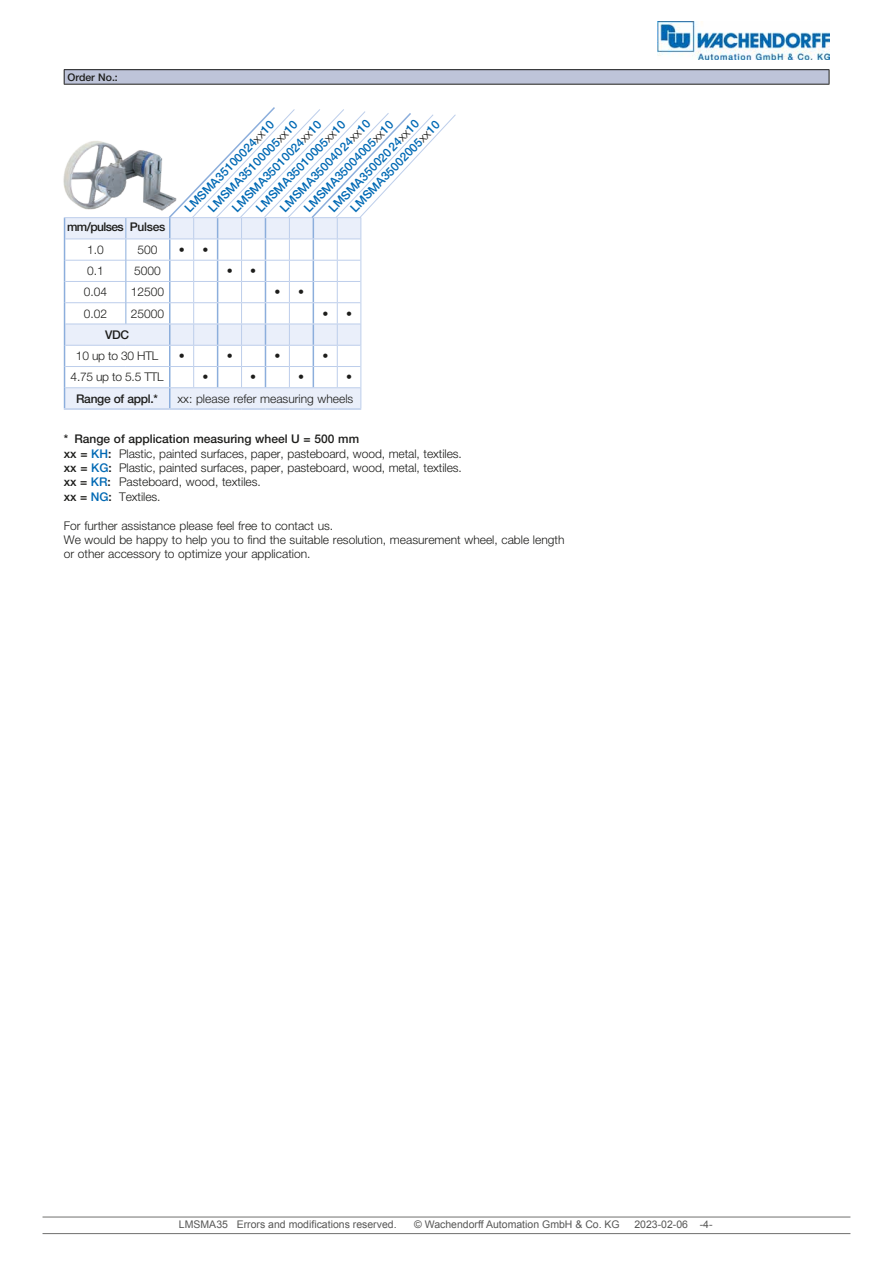
<style>
.page{position:relative;width:893px;height:1263px;background:#fff}
.page>*{position:absolute;margin:0;border:0;box-sizing:border-box;transform-origin:0 0}
.t1{font:300 12px/14.4px "Helvetica Neue LT Pro";color:#1d1d1b}
.t2{font:500 12px "Helvetica Neue LT Pro";color:#0069b4}
.t3{font:500 12px "Helvetica Neue LT Pro";letter-spacing:-.025em;color:#1d1d1b}
.t4{font:500 12px "Helvetica Neue LT Pro";letter-spacing:-.05em;color:#1d1d1b}
.t5{font:300 12px "Helvetica Neue LT Pro";letter-spacing:-.025em;color:#1d1d1b}
.t6{font:10.5px "Arial";color:#575756}
.t7{font:500 10.5px "Helvetica Neue LT Pro";color:#1d1d1b}
.s1{font-weight:300;color:#1d1d1b}
.s2{font-weight:500}
.s3{font-weight:500;color:#0069b4}
</style>
<div class="page">
<hr style="left:43px;top:1217px;width:807px;height:1px;background:#70706f">
<hr style="left:43px;top:1233px;width:807px;height:1px;background:#70706f">
<img style="left:657px;top:21px;width:173px;height:38px">
<div style="left:64px;top:70px;width:765px;height:14px;background:#bec4d9"></div>
<hr style="left:64px;top:69px;width:765px;height:1px;background:#1d1d1b">
<svg style="left:64px;top:70px;width:1px;height:14px"></svg>
<svg style="left:829px;top:70px;width:1px;height:14px"></svg>
<hr style="left:64px;top:84px;width:765px;height:1px;background:#1d1d1b">
<hr style="left:64px;top:408px;width:62px;height:2px;background:#bdceeb">
<hr style="left:126px;top:408px;width:44px;height:2px;background:#bdceeb">
<hr style="left:170px;top:408px;width:24px;height:2px;background:#bdceeb">
<hr style="left:194px;top:408px;width:24px;height:2px;background:#bdceeb">
<hr style="left:218px;top:408px;width:24px;height:2px;background:#bdceeb">
<hr style="left:242px;top:408px;width:23px;height:2px;background:#bdceeb">
<hr style="left:265px;top:408px;width:24px;height:2px;background:#bdceeb">
<hr style="left:289px;top:408px;width:24px;height:2px;background:#bdceeb">
<hr style="left:313px;top:408px;width:24px;height:2px;background:#bdceeb">
<hr style="left:337px;top:408px;width:24px;height:2px;background:#bdceeb">
<svg style="left:64px;top:107px;width:392px;height:301px"></svg>
<p class="t7" style="left:67px;top:71px;width:52px">Order No.:</p>
<p class="t2" style="left:277px;top:205px;width:125px;rotate:-46deg">LMSMA35004024<span class="s1">xx</span>10</p>
<p class="t2" style="left:182px;top:205px;width:124px;rotate:-46deg">LMSMA35100024<span class="s1">xx</span>10</p>
<p class="t2" style="left:326px;top:205px;width:125px;rotate:-46deg">LMSMA35002024<span class="s1">xx</span>10</p>
<p class="t2" style="left:205px;top:205px;width:124px;rotate:-46deg">LMSMA35100005<span class="s1">xx</span>10</p>
<p class="t2" style="left:347px;top:205px;width:124px;rotate:-46deg">LMSMA35002005<span class="s1">xx</span>10</p>
<p class="t2" style="left:301px;top:205px;width:124px;rotate:-46deg">LMSMA35004005<span class="s1">xx</span>10</p>
<p class="t2" style="left:253px;top:205px;width:124px;rotate:-46deg">LMSMA35010005<span class="s1">xx</span>10</p>
<p class="t2" style="left:229px;top:205px;width:124px;rotate:-46deg">LMSMA35010024<span class="s1">xx</span>10</p>
<p class="t4" style="left:67px;top:219px;width:100px">mm/pulses Pulses</p>
<p class="t1" style="left:87px;top:242px;width:18px">1.0</p>
<p class="t1" style="left:138px;top:242px;width:22px">500</p>
<p class="t1" style="left:179px;top:242px;width:31px">• •</p>
<p class="t1" style="left:87px;top:263px;width:18px">0.1</p>
<p class="t1" style="left:134px;top:263px;width:28px">5000</p>
<p class="t1" style="left:227px;top:263px;width:31px">• •</p>
<p class="t1" style="left:84px;top:285px;width:25px">0.04</p>
<p class="t1" style="left:131px;top:285px;width:35px">12500</p>
<p class="t1" style="left:275px;top:285px;width:31px">• •</p>
<p class="t1" style="left:84px;top:306px;width:25px">0.02</p>
<p class="t1" style="left:131px;top:306px;width:35px">25000</p>
<p class="t1" style="left:322px;top:306px;width:31px">• •</p>
<p class="t3" style="left:105px;top:327px;width:26px">VDC</p>
<p class="t5" style="left:76px;top:349px;width:84px">10 up to 30 HTL</p>
<p class="t1" style="left:179px;top:348px;width:7px">•</p>
<p class="t1" style="left:227px;top:348px;width:7px">•</p>
<p class="t1" style="left:275px;top:348px;width:7px">•</p>
<p class="t1" style="left:322px;top:348px;width:7px">•</p>
<p class="t1" style="left:71px;top:370px;width:94px">4.75 up to 5.5 TTL</p>
<p class="t1" style="left:202px;top:370px;width:7px">•</p>
<p class="t1" style="left:250px;top:370px;width:7px">•</p>
<p class="t1" style="left:298px;top:370px;width:7px">•</p>
<p class="t1" style="left:346px;top:370px;width:7px">•</p>
<p class="t3" style="left:76px;top:391px;width:83px">Range of appl.*</p>
<p class="t1" style="left:178px;top:391px;width:177px">xx: please refer measuring wheels</p>
<p class="t1" style="left:64px;top:431px;width:400px"><span class="s2">* Range of application measuring wheel U = 500 mm<br>xx =</span> <span class="s3">KH</span><span class="s2">:</span> Plastic, painted surfaces, paper, pasteboard, wood, metal, textiles. <span class="s2">xx =</span> <span class="s3">KG</span><span class="s2">:</span> Plastic, painted surfaces, paper, pasteboard, wood, metal, textiles. <span class="s2">xx =</span> <span class="s3">KR</span><span class="s2">:</span> Pasteboard, wood, textiles.<br><span class="s2">xx =</span> <span class="s3">NG</span><span class="s2">:</span> Textiles.</p>
<p class="t1" style="left:64px;top:518px;width:502px">For further assistance please feel free to contact us.<br>We would be happy to help you to find the suitable resolution, measurement wheel, cable length or other accessory to optimize your application.</p>
<p class="t6" style="left:179px;top:1217px;width:219px">LMSMA35 Errors and modifications reserved.</p>
<p class="t6" style="left:414px;top:1217px;width:207px">© Wachendorff Automation GmbH &amp; Co. KG</p>
<p class="t6" style="left:634px;top:1217px;width:80px">2023-02-06 -4-</p>
</div>
